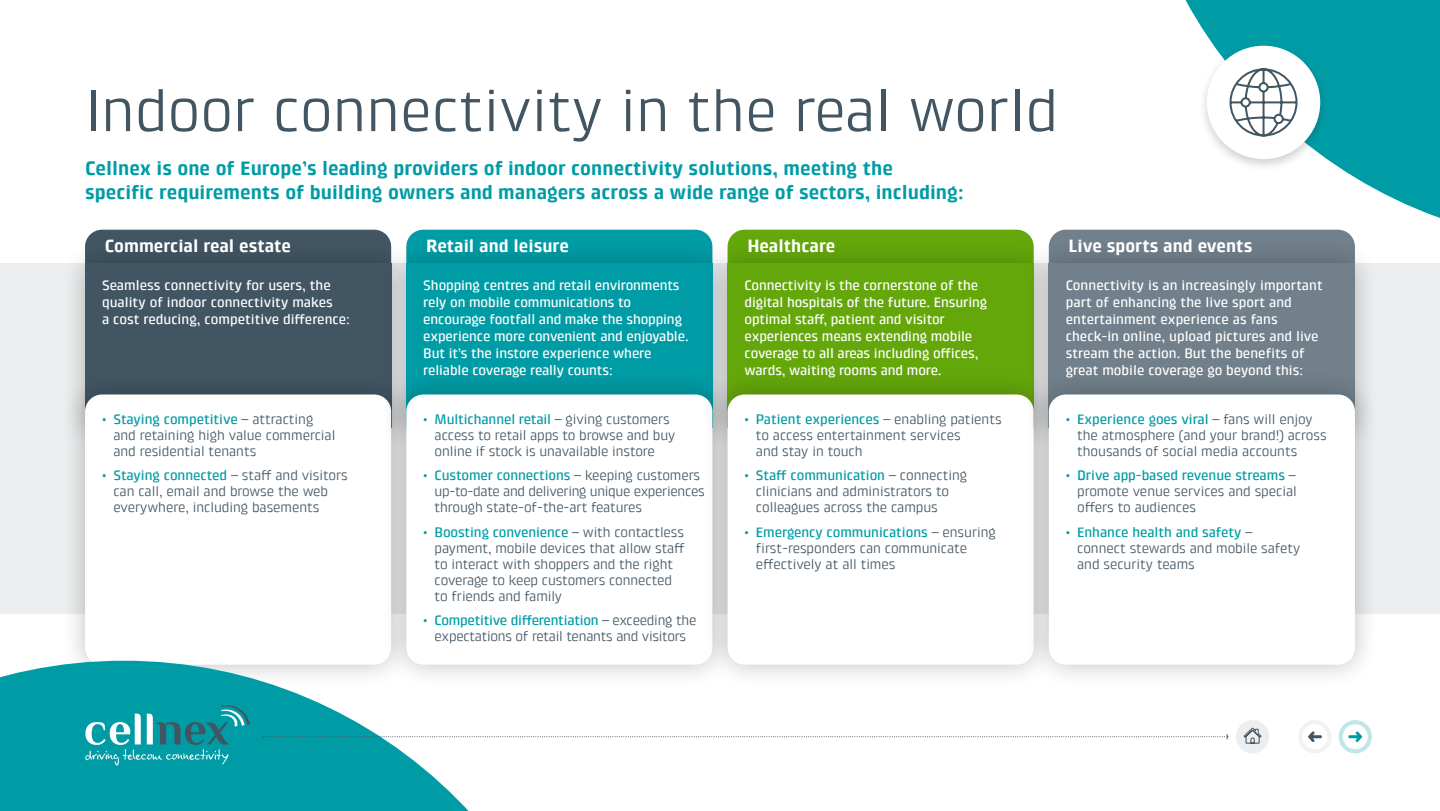
<style>
.page{position:relative;width:1440px;height:811px;background:#fff}
.page>*{position:absolute;margin:0;border:0;box-sizing:border-box;transform-origin:0 0}
.t1{font:60px "Klint Pro";color:#425563}
.t2{font:700 20px/24px "Klint Pro";color:#009ca6}
.t3{font:700 18px "Klint Pro";color:#fff}
.t4{font:14px/16px "Klint Pro";letter-spacing:-.005em;color:#425563}
.t5{font:500 14px/17px "Klint Pro";letter-spacing:-.01em;color:#fff}
.t6{font:14px/16px "Klint Pro";letter-spacing:-.025em;color:#425563}
.s1{font-weight:500;color:#009ca6}
</style>
<div class="page">
<svg style="left:1128px;top:0;width:312px;height:230px"></svg>
<div style="left:0;top:264px;width:1440px;height:350px;background:#eceeef"></div>
<div style="left:87px;top:230px;width:302px;height:8px;background:#425563"></div>
<div style="left:60px;top:238px;width:356px;height:215px;background:#000;opacity:.25"></div>
<div style="left:85px;top:264px;width:306px;height:164px;background:#425563"></div>
<div style="left:60px;top:369px;width:356px;height:320px;background:#000;opacity:.25"></div>
<div style="left:85px;top:394px;width:306px;height:270px;background:#fff;border-radius:17px"></div>
<div style="left:408px;top:230px;width:302px;height:8px;background:#009ca6"></div>
<div style="left:381px;top:238px;width:357px;height:215px;background:#000;opacity:.25"></div>
<div style="left:406px;top:264px;width:306px;height:164px;background:#009ca6"></div>
<div style="left:381px;top:369px;width:357px;height:320px;background:#000;opacity:.25"></div>
<div style="left:406px;top:394px;width:306px;height:270px;background:#fff;border-radius:17px"></div>
<div style="left:730px;top:230px;width:302px;height:8px;background:#64a70b"></div>
<div style="left:703px;top:238px;width:356px;height:215px;background:#000;opacity:.25"></div>
<div style="left:728px;top:264px;width:306px;height:164px;background:#64a70b"></div>
<div style="left:703px;top:369px;width:356px;height:320px;background:#000;opacity:.25"></div>
<div style="left:728px;top:394px;width:306px;height:270px;background:#fff;border-radius:17px"></div>
<div style="left:1051px;top:230px;width:302px;height:8px;background:#71808a"></div>
<div style="left:1024px;top:238px;width:356px;height:215px;background:#000;opacity:.25"></div>
<div style="left:1049px;top:264px;width:306px;height:164px;background:#71808a"></div>
<div style="left:1024px;top:369px;width:356px;height:320px;background:#000;opacity:.25"></div>
<div style="left:1049px;top:394px;width:306px;height:270px;background:#fff;border-radius:17px"></div>
<svg style="left:0;top:660px;width:594px;height:151px;fill:#009ca6"></svg>
<div style="left:1198px;top:40px;width:131px;height:133px;background:#000;opacity:.2"></div>
<div style="left:1207px;top:46px;width:113px;height:113px;background:#fff;border-radius:50%"></div>
<svg style="left:1229px;top:68px;width:69px;height:69px"></svg>
<svg style="left:263px;top:734px;width:965px;height:5px"></svg>
<svg style="left:85px;top:703px;width:165px;height:62px;background:#23a2ab"></svg>
<svg style="left:1338px;top:720px;width:34px;height:34px"></svg>
<svg style="left:1298px;top:720px;width:33px;height:33px"></svg>
<svg style="left:1236px;top:720px;width:33px;height:33px"></svg>
<h1 class="t1" style="left:85px;top:77px;width:975px">Indoor connectivity in the real world</h1>
<h2 class="t2" style="left:85px;top:156px;width:880px">Cellnex is one of Europe’s leading providers of indoor connectivity solutions, meeting the specific requirements of building owners and managers across a wide range of sectors, including:</h2>
<p class="t3" style="left:105px;top:236px;width:188px">Commercial real estate</p>
<p class="t3" style="left:426px;top:236px;width:144px">Retail and leisure</p>
<p class="t3" style="left:747px;top:236px;width:89px">Healthcare</p>
<p class="t3" style="left:1069px;top:236px;width:185px">Live sports and events</p>
<p class="t5" style="left:102px;top:277px;width:250px">Seamless connectivity for users, the quality of indoor connectivity makes<br>a cost reducing, competitive difference:</p>
<p class="t5" style="left:423px;top:277px;width:267px">Shopping centres and retail environments rely on mobile communications to encourage footfall and make the shopping experience more convenient and enjoyable.<br>But it’s the instore experience where reliable coverage really counts:</p>
<p class="t5" style="left:745px;top:277px;width:244px">Connectivity is the cornerstone of the digital hospitals of the future. Ensuring optimal staff, patient and visitor experiences means extending mobile coverage to all areas including offices, wards, waiting rooms and more.</p>
<p class="t5" style="left:1066px;top:277px;width:259px">Connectivity is an increasingly important part of enhancing the live sport and entertainment experience as fans check-in online, upload pictures and live stream the action. But the benefits of great mobile coverage go beyond this:</p>
<p class="t4" style="left:113px;top:411px;width:223px;text-indent:-11px"><span class="s1">• Staying competitive</span> – attracting and retaining high value commercial and residential tenants</p>
<p class="t4" style="left:113px;top:467px;width:236px;text-indent:-11px"><span class="s1">• Staying connected</span> – staff and visitors can call, email and browse the web everywhere, including basements</p>
<p class="t4" style="left:435px;top:411px;width:242px;text-indent:-11px"><span class="s1">• Multichannel retail</span> – giving customers access to retail apps to browse and buy online if stock is unavailable instore</p>
<p class="t6" style="left:435px;top:467px;width:272px;text-indent:-11px"><span class="s1">• Customer connections</span> – keeping customers up-to-date and delivering unique experiences through state-of-the-art features</p>
<p class="t4" style="left:435px;top:524px;width:252px;text-indent:-11px"><span class="s1">• Boosting convenience</span> – with contactless payment, mobile devices that allow staff to interact with shoppers and the right coverage to keep customers connected to friends and family</p>
<p class="t4" style="left:423px;top:612px;width:275px;text-align:center"><span class="s1">• Competitive differentiation</span> – exceeding the expectations of retail tenants and visitors</p>
<p class="t4" style="left:756px;top:411px;width:247px;text-indent:-11px"><span class="s1">• Patient experiences</span> – enabling patients to access entertainment services<br>and stay in touch</p>
<p class="t4" style="left:756px;top:467px;width:213px;text-indent:-11px"><span class="s1">• Staff communication</span> – connecting clinicians and administrators to colleagues across the campus</p>
<p class="t4" style="left:756px;top:524px;width:242px;text-indent:-11px"><span class="s1">• Emergency communications</span> – ensuring first-responders can communicate effectively at all times</p>
<p class="t4" style="left:1077px;top:411px;width:251px;text-indent:-11px"><span class="s1">• Experience goes viral</span> – fans will enjoy the atmosphere (and your brand!) across thousands of social media accounts</p>
<p class="t4" style="left:1077px;top:467px;width:221px;text-align:justify;text-indent:-11px"><span class="s1">• Drive app-based revenue streams</span> – promote venue services and special offers to audiences</p>
<p class="t4" style="left:1077px;top:524px;width:225px;text-indent:-11px"><span class="s1">• Enhance health and safety</span> – connect stewards and mobile safety and security teams</p>
</div>
